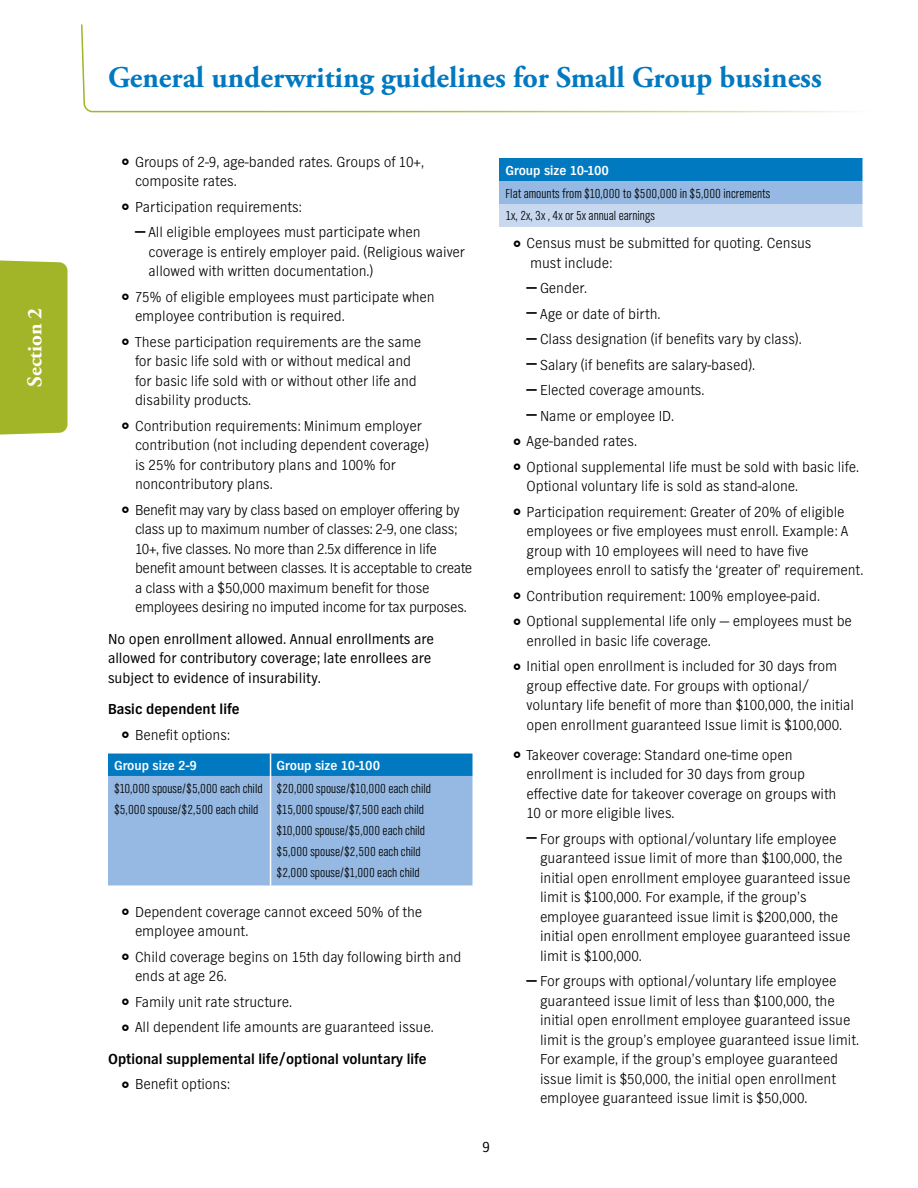
<style>
.page{position:relative;width:918px;height:1188px;background:#fff}
.page>*{position:absolute;margin:0;border:0;box-sizing:border-box;transform-origin:0 0}
.t1{font:700 30px "Adobe Garamond Pro";color:#0079c1}
.t2{font:700 21px "Adobe Garamond Pro";color:#fff}
.t3{font:300 15px/19.5px "TV Nord EF";color:#000}
.t4{font:300 15px/19.5px "TV Nord EF";letter-spacing:-.02em;color:#000}
.t5{font:15px/19.5px "TV Nord EF";color:#000}
.t6{font:700 15px "TV Nord EF";color:#000}
.t7{font:300 13.5px/21px "TV Nord Cond EF";color:#000}
.t8{font:700 13.5px "TV Nord EF";color:#fff}
.s1{font-weight:700}
</style>
<div class="page">
<svg style="left:81px;top:24px;width:778px;height:89px"></svg>
<svg style="left:108px;top:754px;width:364px;height:131px;background:#7caedc"></svg>
<hr style="left:270px;top:776px;width:1px;height:109px;background:#fff">
<div style="left:500px;top:158px;width:363px;height:23px;background:#0079c1"></div>
<div style="left:500px;top:181px;width:363px;height:23px;background:#95b9e2"></div>
<div style="left:500px;top:204px;width:363px;height:22px;background:#c7d8ef"></div>
<hr style="left:862px;top:158px;width:2px;height:23px;background:#fff">
<hr style="left:862px;top:181px;width:2px;height:23px;background:#fff">
<hr style="left:862px;top:204px;width:2px;height:22px;background:#fff">
<div style="left:0;top:260px;width:68px;height:175px;background:#a2b427"></div>
<h2 class="t2" style="left:22px;top:387px;width:81px;rotate:-90deg">Section 2</h2>
<h1 class="t1" style="left:108px;top:60px;width:715px">General underwriting guidelines for Small Group business</h1>
<p class="t3" style="left:135px;top:152px;width:291px">Groups of 2-9, age-banded rates. Groups of 10+, composite rates.</p>
<p class="t3" style="left:135px;top:197px;width:168px">Participation requirements:</p>
<p class="t3" style="left:148px;top:223px;width:318px;text-indent:-14px"><span class="s1">—</span> All eligible employees must participate when coverage is entirely employer paid. (Religious waiver allowed with written documentation.)</p>
<p class="t3" style="left:135px;top:287px;width:301px">75% of eligible employees must participate when employee contribution is required.</p>
<p class="t3" style="left:135px;top:332px;width:288px">These participation requirements are the same for basic life sold with or without medical and for basic life sold with or without other life and disability products.</p>
<p class="t3" style="left:135px;top:416px;width:295px">Contribution requirements: Minimum employer contribution (not including dependent coverage) is 25% for contributory plans and 100% for noncontributory plans.</p>
<p class="t4" style="left:135px;top:500px;width:339px">Benefit may vary by class based on employer offering by class up to maximum number of classes: 2-9, one class; 10+, five classes. No more than 2.5x difference in life benefit amount between classes. It is acceptable to create a class with a $50,000 maximum benefit for those employees desiring no imputed income for tax purposes.</p>
<p class="t5" style="left:108px;top:629px;width:328px">No open enrollment allowed. Annual enrollments are allowed for contributory coverage; late enrollees are subject to evidence of insurability.</p>
<p class="t6" style="left:108px;top:701px;width:133px">Basic dependent life</p>
<p class="t3" style="left:135px;top:725px;width:96px">Benefit options:</p>
<p class="t8" style="left:114px;top:758px;width:85px">Group size 2-9</p>
<p class="t8" style="left:277px;top:758px;width:105px">Group size 10-100</p>
<p class="t7" style="left:114px;top:778px;width:150px">$10,000 spouse/$5,000 each child $5,000 spouse/$2,500 each child</p>
<p class="t7" style="left:277px;top:778px;width:156px">$20,000 spouse/$10,000 each child $15,000 spouse/$7,500 each child $10,000 spouse/$5,000 each child $5,000 spouse/$2,500 each child $2,000 spouse/$1,000 each child</p>
<p class="t3" style="left:135px;top:902px;width:289px">Dependent coverage cannot exceed 50% of the employee amount.</p>
<p class="t3" style="left:135px;top:947px;width:328px">Child coverage begins on 15th day following birth and ends at age 26.</p>
<p class="t3" style="left:135px;top:989px;width:300px;line-height:25.5px">Family unit rate structure.<br>All dependent life amounts are guaranteed issue.</p>
<p class="t6" style="left:108px;top:1051px;width:320px">Optional supplemental life/optional voluntary life</p>
<p class="t3" style="left:135px;top:1075px;width:96px">Benefit options:</p>
<p class="t5" style="left:482px;top:1137px;width:9px">9</p>
<p class="t8" style="left:506px;top:163px;width:105px">Group size 10-100</p>
<p class="t7" style="left:506px;top:182px;width:266px;line-height:22.8px">Flat amounts from $10,000 to $500,000 in $5,000 increments<br>1x, 2x, 3x , 4x or 5x annual earnings</p>
<p class="t3" style="left:526px;top:234px;width:286px">Census must be submitted for quoting. Census must include:</p>
<p class="t3" style="left:526px;top:279px;width:62px"><span class="s1">—</span> Gender.</p>
<p class="t3" style="left:526px;top:304px;width:136px"><span class="s1">—</span> Age or date of birth.</p>
<p class="t3" style="left:526px;top:330px;width:277px"><span class="s1">—</span> Class designation (if benefits vary by class).</p>
<p class="t3" style="left:526px;top:355px;width:230px"><span class="s1">—</span> Salary (if benefits are salary-based).</p>
<p class="t3" style="left:526px;top:381px;width:179px"><span class="s1">—</span> Elected coverage amounts.</p>
<p class="t3" style="left:526px;top:403px;width:334px;line-height:25.5px"><span class="s1">—</span> Name or employee ID.<br>Age-banded rates.<br>Optional supplemental life must be sold with basic life.</p>
<p class="t3" style="left:526px;top:474px;width:320px;line-height:25.5px">Optional voluntary life is sold as stand-alone.<br>Participation requirement: Greater of 20% of eligible</p>
<p class="t3" style="left:526px;top:522px;width:338px">employees or five employees must enroll. Example: A group with 10 employees will need to have five employees enroll to satisfy the ‘greater of’ requirement.</p>
<p class="t3" style="left:526px;top:583px;width:327px;line-height:25.5px">Contribution requirement: 100% employee-paid.<br>Optional supplemental life only — employees must be</p>
<p class="t3" style="left:526px;top:628px;width:312px;line-height:25.5px">enrolled in basic life coverage.<br>Initial open enrollment is included for 30 days from</p>
<p class="t3" style="left:526px;top:676px;width:329px">group effective date. For groups with optional/ voluntary life benefit of more than $100,000, the initial open enrollment guaranteed Issue limit is $100,000.</p>
<p class="t3" style="left:526px;top:745px;width:311px">Takeover coverage: Standard one-time open enrollment is included for 30 days from group effective date for takeover coverage on groups with 10 or more eligible lives.</p>
<p class="t3" style="left:540px;top:829px;width:312px;text-indent:-14px"><span class="s1">—</span> For groups with optional/voluntary life employee guaranteed issue limit of more than $100,000, the initial open enrollment employee guaranteed issue limit is $100,000. For example, if the group’s employee guaranteed issue limit is $200,000, the initial open enrollment employee guaranteed issue limit is $100,000.</p>
<p class="t3" style="left:540px;top:972px;width:321px;text-indent:-14px"><span class="s1">—</span> For groups with optional/voluntary life employee guaranteed issue limit of less than $100,000, the initial open enrollment employee guaranteed issue limit is the group’s employee guaranteed issue limit.<br>For example, if the group’s employee guaranteed issue limit is $50,000, the initial open enrollment employee guaranteed issue limit is $50,000.</p>
</div>
